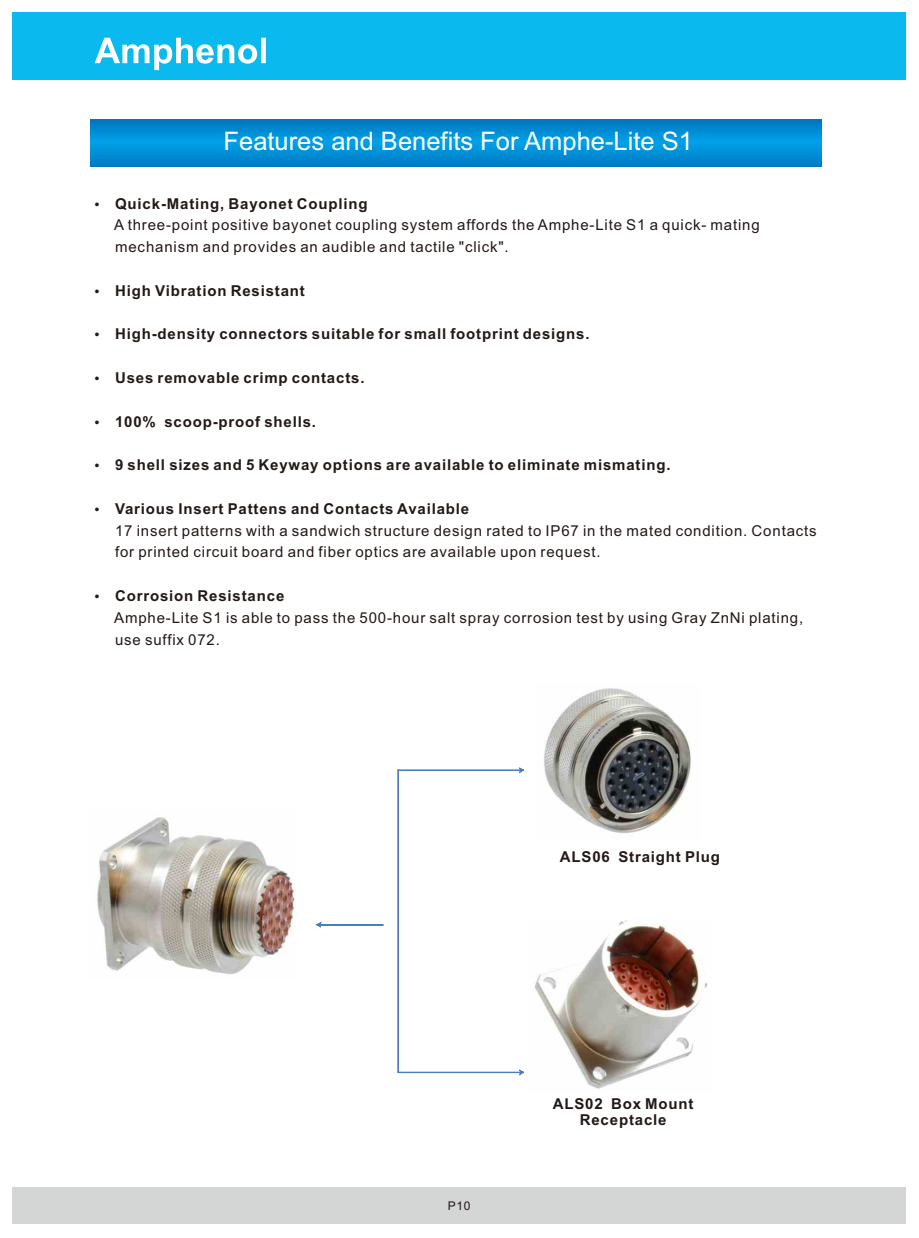
<style>
.page{position:relative;width:919px;height:1238px;background:#fff}
.page>*{position:absolute;margin:0;border:0;box-sizing:border-box;transform-origin:0 0}
.t1{font:25.5px "Arial";color:#fff}
.t2{font:15px/21.8px "Arial";letter-spacing:.055em;color:#231916}
.t3{font:700 15px/16.8px "Arial";letter-spacing:.055em;color:#231916;text-align:center}
.t4{font:12px "Arial";color:#231916}
</style>
<div class="page">
<div style="left:13px;top:1186px;width:893px;height:37px;background:#d4d5d5"></div>
<div style="left:13px;top:12px;width:893px;height:67px;background:#0abaef"></div>
<svg style="left:95px;top:38px;width:171px;height:32px"></svg>
<svg style="left:90px;top:120px;width:731px;height:46px;background:#008cd3"></svg>
<img style="left:97px;top:817px;width:198px;height:158px">
<img style="left:544px;top:688px;width:147px;height:145px">
<img style="left:535px;top:920px;width:173px;height:169px">
<hr style="left:398px;top:770px;width:1px;height:302px;background:#4a7ebb">
<svg style="left:398px;top:767px;width:125px;height:5px"></svg>
<svg style="left:398px;top:1069px;width:125px;height:5px"></svg>
<svg style="left:316px;top:922px;width:67px;height:4px"></svg>
<h1 class="t1" style="left:223px;top:131px;width:471px">Features and Benefits For Amphe-Lite S1</h1>
<p class="t3" style="left:115px;top:196px;width:254px">Quick-Mating, Bayonet Coupling</p>
<p class="t2" style="left:114px;top:216px;width:647px">A three-point positive bayonet coupling system affords the Amphe-Lite S1 a quick- mating mechanism and provides an audible and tactile "click".</p>
<p class="t3" style="left:115px;top:283px;width:191px">High Vibration Resistant</p>
<p class="t3" style="left:115px;top:327px;width:476px">High-density connectors suitable for small footprint designs.</p>
<p class="t3" style="left:115px;top:370px;width:251px">Uses removable crimp contacts.</p>
<p class="t3" style="left:115px;top:414px;width:202px">100% scoop-proof shells.</p>
<p class="t3" style="left:115px;top:458px;width:557px">9 shell sizes and 5 Keyway options are available to eliminate mismating.</p>
<p class="t3" style="left:115px;top:501px;width:355px">Various Insert Pattens and Contacts Available</p>
<p class="t2" style="left:115px;top:520px;width:703px">17 insert patterns with a sandwich structure design rated to IP67 in the mated condition. Contacts for printed circuit board and fiber optics are available upon request.</p>
<p class="t3" style="left:115px;top:588px;width:171px">Corrosion Resistance</p>
<p class="t2" style="left:114px;top:608px;width:690px">Amphe-Lite S1 is able to pass the 500-hour salt spray corrosion test by using Gray ZnNi plating, use suffix 072.</p>
<p class="t3" style="left:560px;top:849px;width:162px">ALS06 Straight Plug</p>
<p class="t4" style="left:448px;top:1200px;width:24px">P10</p>
<p class="t3" style="left:552px;top:1096px;width:142px">ALS02 Box Mount<br>Receptacle</p>
</div>
